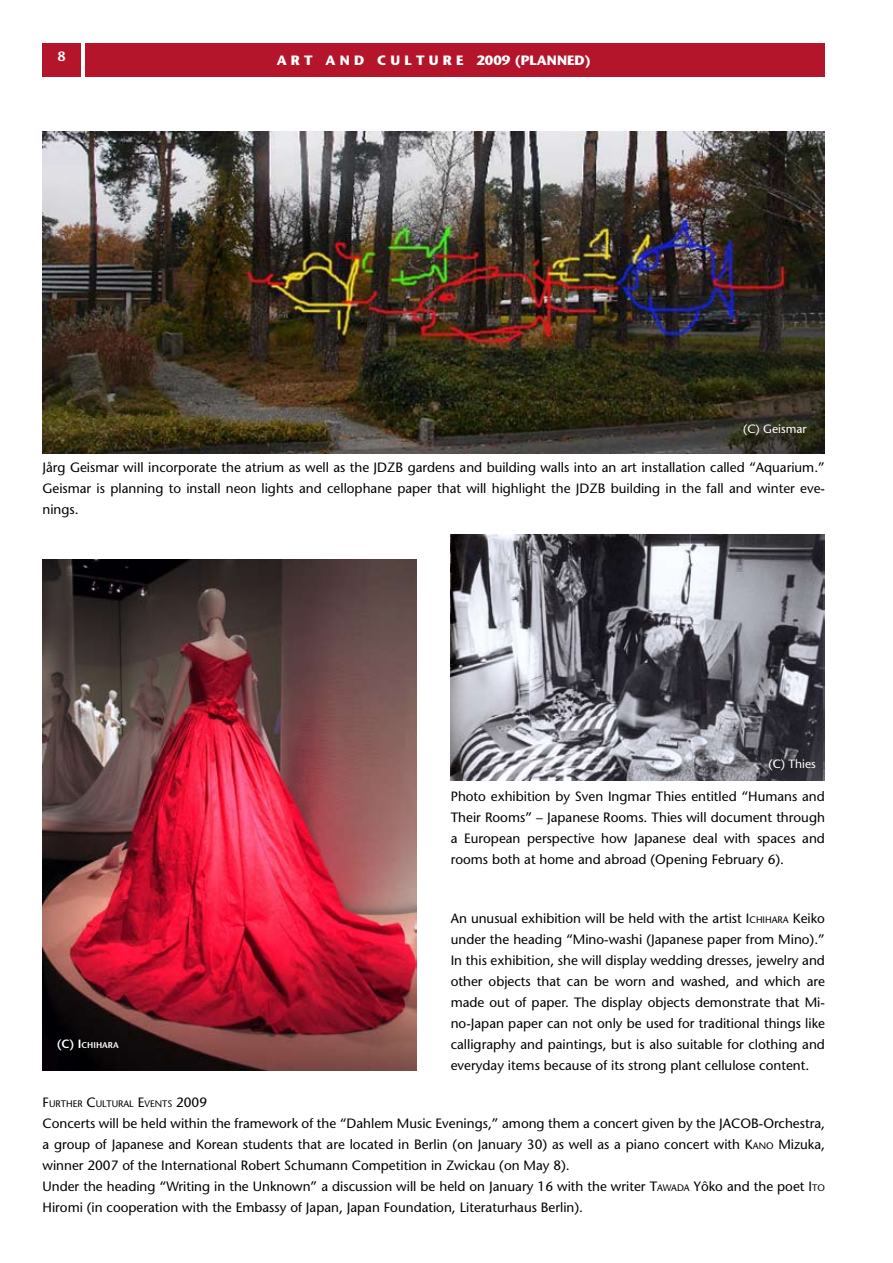
<style>
.page{position:relative;width:893px;height:1263px;background:#fff}
.page>*{position:absolute;margin:0;border:0;box-sizing:border-box;transform-origin:0 0}
.t1{font:13.5px/21px "Stone Sans";color:#000;text-align:justify}
.t2{font:700 13.5px "Stone Sans";color:#fff}
.t3{font:600 13.5px "Stone Sans";color:#fff}
.t4{font:12px "Stone Sans";color:#fff}
.t5{font:9.45px "Stone Sans";color:#000}
.t6{font:600 8.4px "Stone Sans";color:#fff}
.s1{font-size:12px}
.s2{font-style:inherit}
.s3{font-size:9.45px}
.s4{font-size:13.5px}
</style>
<div class="page">
<div style="left:43px;top:43px;width:38px;height:33px;background:#b5152b"></div>
<div style="left:85px;top:43px;width:740px;height:33px;background:#b5152b"></div>
<img style="left:43px;top:560px;width:374px;height:511px">
<img style="left:451px;top:534px;width:374px;height:246px">
<img style="left:43px;top:132px;width:782px;height:322px">
<p class="t3" style="left:58px;top:48px;width:9px">8</p>
<p class="t2" style="left:277px;top:52px;width:316px">A R T A N D C U L T U R E 2009 (PLANNED)</p>
<p class="t4" style="left:743px;top:422px;width:65px">(C) Geismar</p>
<p class="t1" style="left:43px;top:457px;width:784px">Jårg Geismar wiIl incorporate the atrium as well as the JDZB gardens and building walls into an art installation called “Aquarium.” Geismar is planning to install neon lights and cellophane paper that will highlight the JDZB building in the fall and winter eve&shy;nings.</p>
<p class="t4" style="left:768px;top:757px;width:49px">(C) Thies</p>
<p class="t6" style="left:57px;top:1040px;width:63px"><span class="s1">(C)</span> <span class="s1">I</span> CHIHARA</p>
<p class="t1" style="left:451px;top:786px;width:376px">Photo exhibition by Sven Ingmar Thies entitled “Humans and Their Rooms” – Japanese Rooms. Thies will document through a European perspective how Japanese deal with spaces and rooms both at home and abroad (Opening February 6).</p>
<p class="t1" style="left:451px;top:908px;width:376px">An unusual exhibition will be held with the artist <span class="s2">I</span> <span class="s3">CHIHARA</span> Keiko under the heading “Mino-washi (Japanese paper from Mino).” In this exhibition, she will display wedding dresses, jewelry and other objects that can be worn and washed, and which are made out of paper. The display objects demonstrate that Mi&shy;no-Japan paper can not only be used for traditional things like calligraphy and paintings, but is also suitable for clothing and everyday items because of its strong plant cellulose content.</p>
<p class="t5" style="left:43px;top:1098px;width:166px"><span class="s4">F</span>URTHER <span class="s4">C</span>ULTURAL <span class="s4">E</span>VENTS <span class="s4">2009</span></p>
<p class="t1" style="left:43px;top:1112px;width:784px;text-align:left">Concerts will be held within the framework of the “Dahlem Music Evenings,” among them a concert given by the JACOB-Orchestra, a group of Japanese and Korean students that are located in Berlin (on January 30) as well as a piano concert with <span class="s2">K</span><span class="s3">ANO</span> Mizuka, winner 2007 of the International Robert Schumann Competition in Zwickau (on May 8).<br>Under the heading “Writing in the Unknown” a discussion will be held on January 16 with the writer <span class="s2">T</span><span class="s3">AWADA</span> Yôko and the poet <span class="s2">I</span><span class="s3">TO </span>Hiromi (in cooperation with the Embassy of Japan, Japan Foundation, Literaturhaus Berlin).</p>
</div>
